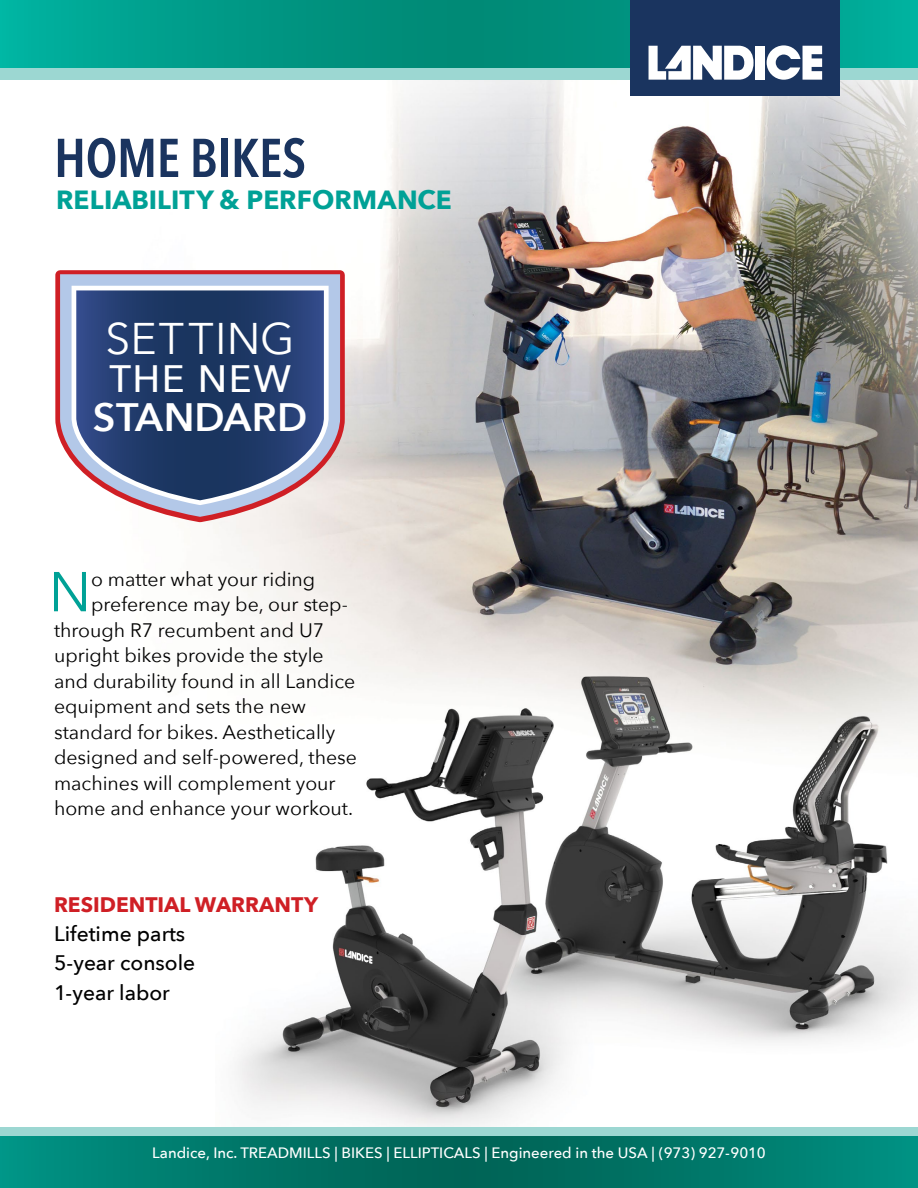
<style>
.page{position:relative;width:918px;height:1188px;background:#fff}
.page>*{position:absolute;margin:0;border:0;box-sizing:border-box;transform-origin:0 0}
.t1{font:55.5px "Avenir Next";color:#00a196}
.t2{font:600 54px "Avenir Next Condensed";letter-spacing:-.01em;color:#1a345f}
.t3{font:44.25px "Avenir Next";letter-spacing:.02em;color:#fff}
.t4{font:600 39.6px "Avenir Next";letter-spacing:.01em;color:#fff}
.t5{font:500 38.1px "Avenir Next";letter-spacing:.04em;color:#fff}
.t6{font:700 26.25px "Avenir Next";color:#00a196}
.t7{font:500 21px/29.2px "Avenir Next";color:#000}
.t8{font:700 21px "Avenir Next";color:#cf1f25}
.t9{font:19.5px "Avenir Next";color:#000}
.t10{font:500 15px "Avenir Next";color:#fff}
</style>
<div class="page">
<img style="left:213px;top:80px;width:705px;height:577px">
<img style="left:236px;top:657px;width:682px;height:470px">
<div style="left:0;top:1127px;width:918px;height:61px;background:#9cd7d2"></div>
<div style="left:0;top:0;width:918px;height:80px;background:#9cd7d2"></div>
<svg style="left:0;top:0;width:918px;height:68px;background:#009986"></svg>
<svg style="left:0;top:1136px;width:918px;height:52px;background:#00786a"></svg>
<div style="left:631px;top:0;width:209px;height:96px;background:#1a345f"></div>
<div style="left:756px;top:46px;width:9px;height:34px;background:#fff"></div>
<svg style="left:767px;top:45px;width:55px;height:35px"></svg>
<svg style="left:649px;top:46px;width:105px;height:34px"></svg>
<svg style="left:55px;top:269px;width:291px;height:255px"></svg>
<svg style="left:60px;top:274px;width:280px;height:243px;fill:#b3c8e8"></svg>
<svg style="left:72px;top:286px;width:257px;height:219px"></svg>
<svg style="left:76px;top:290px;width:248px;height:210px;background:#364b77"></svg>
<h2 class="t2" style="left:54px;top:111px;width:254px">HOME BIKES</h2>
<h3 class="t6" style="left:56px;top:177px;width:397px">RELIABILITY &amp; PERFORMANCE</h3>
<h3 class="t3" style="left:105px;top:301px;width:191px">SETTING</h3>
<h3 class="t5" style="left:109px;top:346px;width:183px">THE NEW</h3>
<h3 class="t4" style="left:93px;top:383px;width:216px">STANDARD</h3>
<h1 class="t1" style="left:49px;top:545px;width:44px">N</h1>
<p class="t9" style="left:91px;top:563px;width:226px">o matter what your riding</p>
<p class="t9" style="left:91px;top:588px;width:258px">preference may be, our step-</p>
<p class="t9" style="left:54px;top:614px;width:272px">through R7 recumbent and U7</p>
<p class="t9" style="left:54px;top:639px;width:271px">upright bikes provide the style</p>
<p class="t9" style="left:54px;top:665px;width:303px">and durability found in all Landice</p>
<p class="t9" style="left:54px;top:690px;width:254px">equipment and sets the new</p>
<p class="t9" style="left:54px;top:716px;width:283px">standard for bikes. Aesthetically</p>
<p class="t9" style="left:54px;top:741px;width:305px">designed and self-powered, these</p>
<p class="t9" style="left:54px;top:767px;width:283px">machines will complement your</p>
<p class="t9" style="left:54px;top:792px;width:301px">home and enhance your workout.</p>
<p class="t8" style="left:54px;top:886px;width:266px">RESIDENTIAL WARRANTY</p>
<p class="t7" style="left:54px;top:918px;width:143px">Lifetime parts<br>5-year console<br>1-year labor</p>
<p class="t10" style="left:152px;top:1140px;width:615px">Landice, Inc. TREADMILLS | BIKES | ELLIPTICALS | Engineered in the USA | (973) 927-9010</p>
</div>
